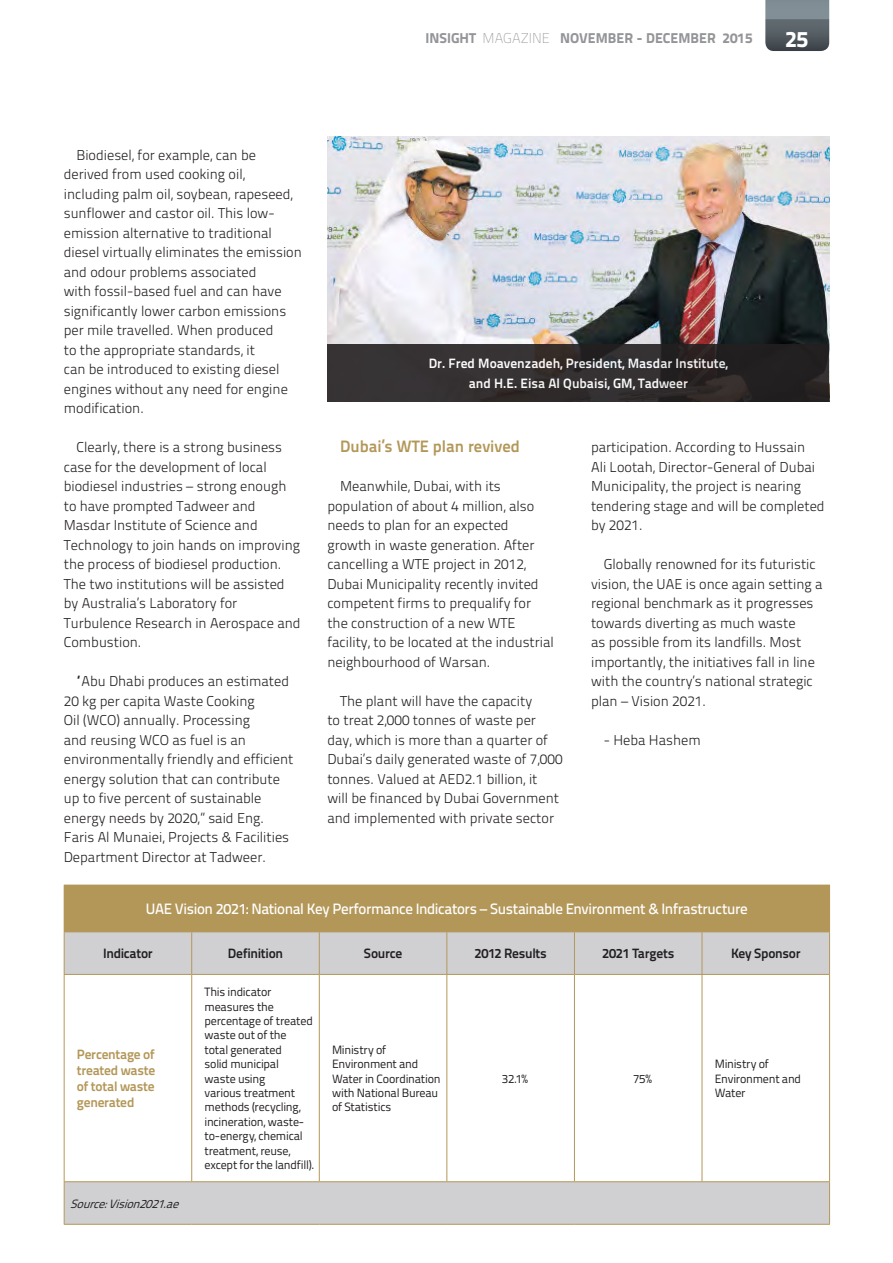
<style>
.page{position:relative;width:893px;height:1263px;background:#fff}
.page>*{position:absolute;margin:0;border:0;box-sizing:border-box;transform-origin:0 0}
.Headline_XBold_52_47{font:800 22.5px "Titillium Text 22 L";color:#fff}
.Body_Copy_Light{font:700 16.5px "Titillium Text 22 L";color:#b39758}
.Headline_Thin_64_58p{font:500 15px "Titillium Text 22 L";letter-spacing:-.025em;color:#fff}
.Body_Copy_Light-2{font:300 14.25px/19.5px "Titillium Text 22 L";color:#231f20}
.t1{font:800 14.25px "Titillium Text 22 L";color:#939598}
.t2{font:700 13.5px/19.5px "Titillium Text 22 L";color:#fff;text-align:center}
.Headline_Thin_64_58p-2{font:700 13.5px "Titillium Text 22 L";letter-spacing:-.02em;color:#231f20}
.Headline_Thin_64_58p-3{font:700 13.5px/16.2px "Titillium Text 22 L";letter-spacing:-.015em;color:#b39758;text-align:justify}
.Headline_Thin_64_58p-4{font:12px/14.4px "Titillium Text 22 L";letter-spacing:-.015em;color:#231f20}
.Headline_Thin_64_58p-5{font:italic 12px "Titillium Text 22 L";color:#231f20}
.s1{font-weight:100}
</style>
<div class="page">
<img style="left:327px;top:136px;width:502px;height:208px">
<div style="left:64px;top:885px;width:766px;height:47px;background:#b39758"></div>
<svg style="left:65px;top:932px;width:764px;height:292px"></svg>
<hr style="left:64px;top:932px;width:1px;height:42px;background:#b39758">
<hr style="left:191px;top:932px;width:1px;height:42px;background:#b39758">
<hr style="left:319px;top:932px;width:1px;height:42px;background:#b39758">
<hr style="left:446px;top:932px;width:1px;height:42px;background:#b39758">
<hr style="left:574px;top:932px;width:1px;height:42px;background:#b39758">
<hr style="left:702px;top:932px;width:1px;height:42px;background:#b39758">
<hr style="left:829px;top:932px;width:1px;height:42px;background:#b39758">
<hr style="left:64px;top:974px;width:128px;height:1px;background:#b39758">
<hr style="left:64px;top:975px;width:1px;height:206px;background:#b39758">
<hr style="left:192px;top:974px;width:127px;height:1px;background:#b39758">
<hr style="left:191px;top:975px;width:1px;height:206px;background:#b39758">
<hr style="left:319px;top:974px;width:128px;height:1px;background:#b39758">
<hr style="left:319px;top:975px;width:1px;height:206px;background:#b39758">
<hr style="left:447px;top:974px;width:127px;height:1px;background:#b39758">
<hr style="left:446px;top:975px;width:1px;height:206px;background:#b39758">
<hr style="left:574px;top:974px;width:128px;height:1px;background:#b39758">
<hr style="left:574px;top:975px;width:1px;height:206px;background:#b39758">
<hr style="left:702px;top:974px;width:128px;height:1px;background:#b39758">
<hr style="left:702px;top:975px;width:1px;height:206px;background:#b39758">
<hr style="left:829px;top:975px;width:1px;height:206px;background:#b39758">
<hr style="left:64px;top:1181px;width:128px;height:1px;background:#b39758">
<hr style="left:64px;top:1182px;width:1px;height:42px;background:#b39758">
<hr style="left:192px;top:1181px;width:127px;height:1px;background:#b39758">
<hr style="left:319px;top:1181px;width:128px;height:1px;background:#b39758">
<hr style="left:447px;top:1181px;width:127px;height:1px;background:#b39758">
<hr style="left:574px;top:1181px;width:128px;height:1px;background:#b39758">
<hr style="left:702px;top:1181px;width:128px;height:1px;background:#b39758">
<hr style="left:829px;top:1182px;width:1px;height:42px;background:#b39758">
<hr style="left:64px;top:1224px;width:128px;height:1px;background:#b39758">
<hr style="left:192px;top:1224px;width:127px;height:1px;background:#b39758">
<hr style="left:319px;top:1224px;width:128px;height:1px;background:#b39758">
<hr style="left:447px;top:1224px;width:127px;height:1px;background:#b39758">
<hr style="left:574px;top:1224px;width:128px;height:1px;background:#b39758">
<hr style="left:702px;top:1224px;width:128px;height:1px;background:#b39758">
<svg style="left:765px;top:0;width:64px;height:51px;background:#656f75"></svg>
<div style="left:327px;top:344px;width:502px;height:58px;background:linear-gradient(to right,#3b3738,#242020)"></div>
<p class="t1" style="left:426px;top:27px;width:329px">INSIGHT <span class="s1">MAGAZINE</span> NOVEMBER - DECEMBER 2015</p>
<p class="Headline_XBold_52_47" style="left:785px;top:21px;width:25px">25</p>
<p class="Body_Copy_Light-2" style="left:64px;top:144px;width:240px;text-indent:13px">Biodiesel, for example, can be derived from used cooking oil, including palm oil, soybean, rapeseed, sunflower and castor oil. This low&shy;emission alternative to traditional diesel virtually eliminates the emission and odour problems associated<br>with fossil-based fuel and can have significantly lower carbon emissions per mile travelled. When produced<br>to the appropriate standards, it<br>can be introduced to existing diesel engines without any need for engine modification.</p>
<p class="Body_Copy_Light-2" style="left:64px;top:437px;width:238px;text-indent:13px">Clearly, there is a strong business case for the development of local biodiesel industries – strong enough to have prompted Tadweer and<br>Masdar Institute of Science and<br>Technology to join hands on improving the process of biodiesel production.<br>The two institutions will be assisted by Australia’s Laboratory for<br>Turbulence Research in Aerospace and<br>Combustion.</p>
<p class="Body_Copy_Light-2" style="left:64px;top:671px;width:231px;text-indent:13px">“Abu Dhabi produces an estimated 20 kg per capita Waste Cooking<br>Oil (WCO) annually. Processing<br>and reusing WCO as fuel is an environmentally friendly and efficient energy solution that can contribute up to five percent of sustainable energy needs by 2020,” said Eng.<br>Faris Al Munaiei, Projects &amp; Facilities Department Director at Tadweer.</p>
<p class="t2" style="left:429px;top:353px;width:301px">Dr. Fred Moavenzadeh, President, Masdar Institute, and H.E. Eisa Al Qubaisi, GM, Tadweer</p>
<p class="Body_Copy_Light" style="left:340px;top:434px;width:181px">Dubai’s WTE plan revived</p>
<p class="Body_Copy_Light-2" style="left:327px;top:476px;width:228px;text-indent:13px">Meanwhile, Dubai, with its population of about 4 million, also needs to plan for an expected growth in waste generation. After cancelling a WTE project in 2012,<br>Dubai Municipality recently invited competent firms to prequalify for the construction of a new WTE facility, to be located at the industrial neighbourhood of Warsan.</p>
<p class="Body_Copy_Light-2" style="left:327px;top:690px;width:237px;text-indent:13px">The plant will have the capacity<br>to treat 2,000 tonnes of waste per day, which is more than a quarter of Dubai’s daily generated waste of 7,000 tonnes. Valued at AED2.1 billion, it<br>will be financed by Dubai Government and implemented with private sector</p>
<p class="Body_Copy_Light-2" style="left:591px;top:437px;width:235px">participation. According to Hussain<br>Ali Lootah, Director-General of Dubai<br>Municipality, the project is nearing tendering stage and will be completed by 2021.</p>
<p class="Body_Copy_Light-2" style="left:591px;top:554px;width:233px;text-indent:13px">Globally renowned for its futuristic vision, the UAE is once again setting a regional benchmark as it progresses towards diverting as much waste<br>as possible from its landfills. Most importantly, the initiatives fall in line with the country’s national strategic plan – Vision 2021.</p>
<p class="Body_Copy_Light-2" style="left:604px;top:729px;width:98px">- Heba Hashem</p>
<p class="Headline_Thin_64_58p" style="left:146px;top:897px;width:603px">UAE Vision 2021: National Key Performance Indicators – Sustainable Environment &amp; Infrastructure</p>
<p class="Headline_Thin_64_58p-2" style="left:103px;top:943px;width:51px">Indicator</p>
<p class="Headline_Thin_64_58p-2" style="left:228px;top:943px;width:57px">Definition</p>
<p class="Headline_Thin_64_58p-2" style="left:364px;top:943px;width:40px">Source</p>
<p class="Headline_Thin_64_58p-2" style="left:474px;top:943px;width:74px">2012 Results</p>
<p class="Headline_Thin_64_58p-2" style="left:602px;top:943px;width:74px">2021 Targets</p>
<p class="Headline_Thin_64_58p-2" style="left:731px;top:943px;width:71px">Key Sponsor</p>
<p class="Headline_Thin_64_58p-3" style="left:77px;top:1045px;width:80px">Percentage of treated waste of total waste generated</p>
<p class="Headline_Thin_64_58p-5" style="left:70px;top:1194px;width:115px">Source:Vision2021.ae</p>
<p class="Headline_Thin_64_58p-4" style="left:204px;top:984px;width:111px">This indicator measures the percentage of treated waste out of the<br>total generated<br>solid municipal<br>waste using<br>various treatment methods (recycling, incineration, waste&shy;to-energy, chemical treatment, reuse, except for the landfill).</p>
<p class="Headline_Thin_64_58p-4" style="left:332px;top:1042px;width:110px">Ministry of<br>Environment and<br>Water in Coordination with National Bureau of Statistics</p>
<p class="Headline_Thin_64_58p-4" style="left:502px;top:1070px;width:28px">32.1%</p>
<p class="Headline_Thin_64_58p-4" style="left:633px;top:1070px;width:20px">75%</p>
<p class="Headline_Thin_64_58p-4" style="left:715px;top:1056px;width:88px">Ministry of<br>Environment and<br>Water</p>
</div>
